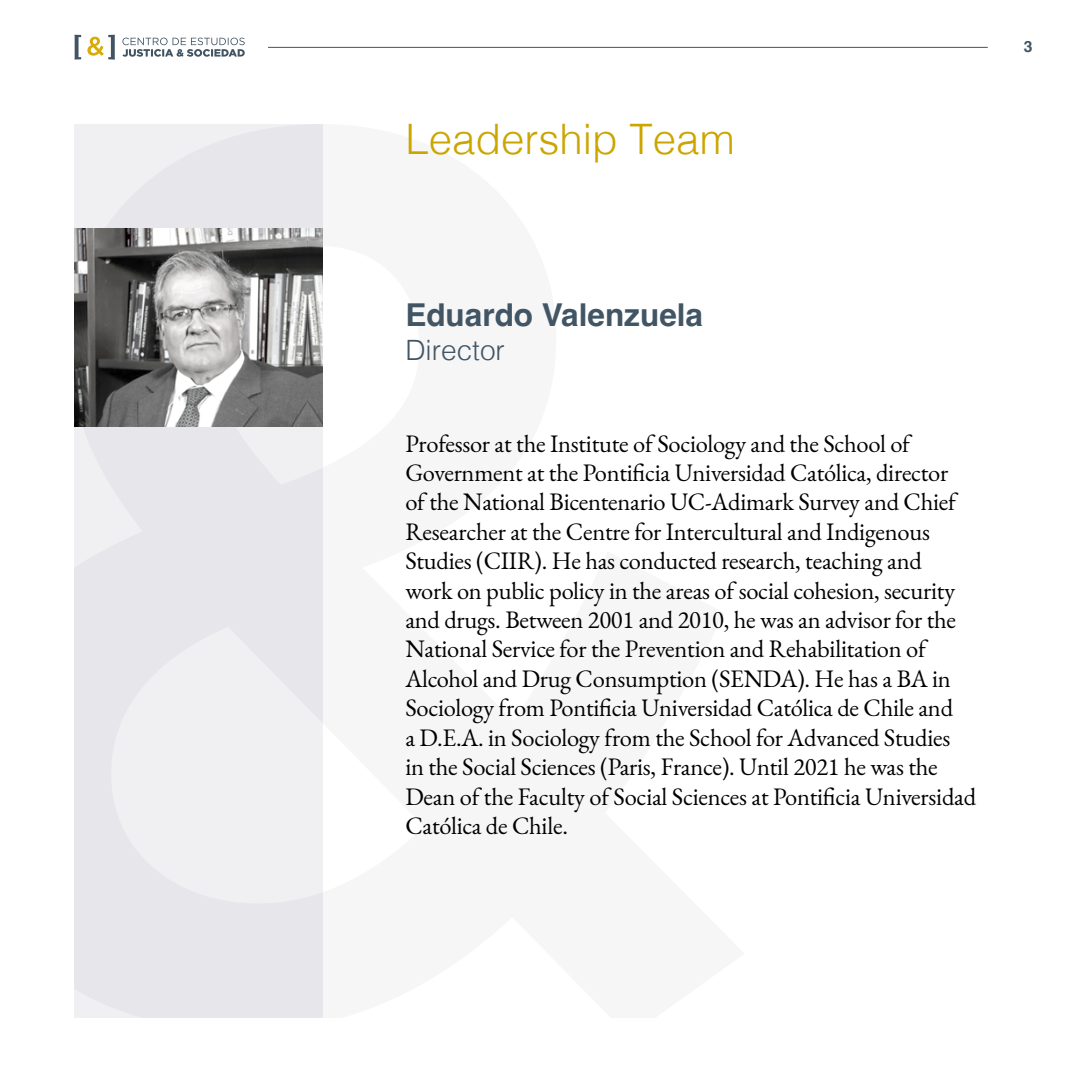
<style>
.page{position:relative;width:1092px;height:1092px;background:#fff}
.page>*{position:absolute;margin:0;border:0;box-sizing:border-box;transform-origin:0 0}
.t1{font:300 42px "Helvetica";color:#cba500}
.t2{font:700 31.5px "Helvetica";color:#415564}
.t3{font:300 28px "Helvetica";color:#415564}
.t4{font:24.5px/29.4px "EB Garamond";letter-spacing:-.01em;color:#000}
.t5{font:700 15.75px "Helvetica";color:#415564}
</style>
<div class="page">
<svg style="left:122px;top:38px;width:123px;height:19px"></svg>
<svg style="left:74px;top:35px;width:7px;height:25px"></svg>
<svg style="left:87px;top:35px;width:28px;height:25px"></svg>
<hr style="left:268px;top:47px;width:719px;height:1px;background:#415564">
<svg style="left:74px;top:124px;width:249px;height:893px;fill:#e7e7eb"></svg>
<img style="left:74px;top:228px;width:248px;height:199px">
<h1 class="t1" style="left:405px;top:104px;width:331px">Leadership Team</h1>
<p class="t5" style="left:1023px;top:36px;width:10px">3</p>
<p class="t2" style="left:405px;top:296px;width:299px">Eduardo Valenzuela</p>
<p class="t3" style="left:405px;top:326px;width:101px">Director</p>
<p class="t4" style="left:405px;top:428px;width:572px">Professor at the Institute of Sociology and the School of Government at the Pontificia Universidad Católica, director<br>of the National Bicentenario UC-Adimark Survey and Chief Researcher at the Centre for Intercultural and Indigenous Studies (CIIR). He has conducted research, teaching and<br>work on public policy in the areas of social cohesion, security and drugs. Between 2001 and 2010, he was an advisor for the National Service for the Prevention and Rehabilitation of Alcohol and Drug Consumption (SENDA). He has a BA in Sociology from Pontificia Universidad Católica de Chile and<br>a D.E.A. in Sociology from the School for Advanced Studies<br>in the Social Sciences (Paris, France). Until 2021 he was the Dean of the Faculty of Social Sciences at Pontificia Universidad Católica de Chile.</p>
</div>
